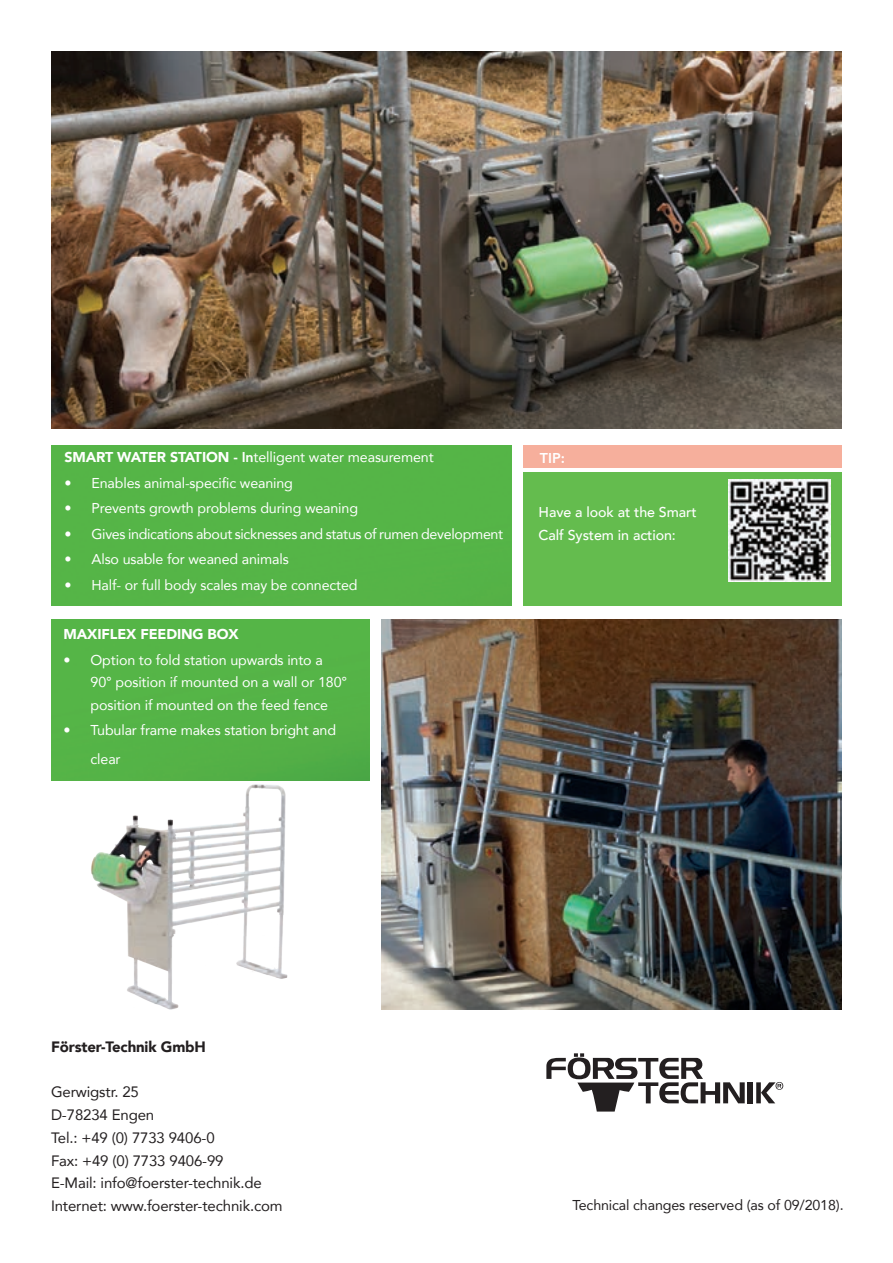
<style>
.page{position:relative;width:893px;height:1263px;background:#fff}
.page>*{position:absolute;margin:0;border:0;box-sizing:border-box;transform-origin:0 0}
.t1{font:15px/22.8px "Avenir LT Com";letter-spacing:-.01em;color:#231f20}
.t2{font:900 15px "Avenir LT Com";letter-spacing:-.01em;color:#231f20}
.t3{font:14.25px/22.5px "Avenir LT Com";letter-spacing:-.01em;color:#fff}
.t4{font:14.25px "Avenir LT Com";letter-spacing:-.01em;color:#231f20}
.t5{font:500 14.25px/22.5px "Avenir LT Com";letter-spacing:-.005em;color:#fff}
.t6{font:900 14.25px "Avenir LT Com";letter-spacing:-.01em;color:#fff}
.t7{font:800 14.25px "Avenir LT Com";color:#fff}
.s1{font-weight:900}
.s2{font-weight:800}
</style>
<div class="page">
<div style="left:523px;top:472px;width:319px;height:134px;background:#64bc4e"></div>
<img style="left:728px;top:479px;width:102px;height:102px">
<div style="left:51px;top:445px;width:460px;height:161px;background:#55b547"></div>
<img style="left:91px;top:784px;width:197px;height:226px">
<div style="left:51px;top:620px;width:319px;height:161px;background:#55b447"></div>
<div style="left:523px;top:445px;width:319px;height:23px;background:#f6af9c"></div>
<img style="left:382px;top:619px;width:459px;height:390px">
<img style="left:51px;top:51px;width:791px;height:378px">
<div style="left:748px;top:1082px;width:5px;height:21px;background:#231f20"></div>
<svg style="left:546px;top:1053px;width:199px;height:58px"></svg>
<svg style="left:756px;top:1082px;width:27px;height:21px"></svg>
<p class="t3" style="left:64px;top:446px;width:371px"><span class="s1">SMART WATER STATION</span> <span class="s2">- In</span>telligent water measurement</p>
<p class="t3" style="left:64px;top:471px;width:230px">• Enables animal-specific weaning</p>
<p class="t3" style="left:64px;top:497px;width:295px">• Prevents growth problems during weaning</p>
<p class="t3" style="left:64px;top:522px;width:440px">• Gives indications about sicknesses and status of rumen development</p>
<p class="t3" style="left:64px;top:548px;width:226px">• Also usable for weaned animals</p>
<p class="t3" style="left:64px;top:573px;width:295px">• Half- or full body scales may be connected</p>
<p class="t6" style="left:64px;top:625px;width:177px">MAXIFLEX FEEDING BOX</p>
<p class="t3" style="left:91px;top:648px;width:258px;text-indent:-27px">• Option to fold station upwards into a<br>90° position if mounted on a wall or 180° position if mounted on the feed fence</p>
<p class="t3" style="left:91px;top:716px;width:247px;line-height:28.5px;text-indent:-27px">• Tubular frame makes station bright and clear</p>
<p class="t7" style="left:540px;top:449px;width:27px">TIP:</p>
<p class="t5" style="left:539px;top:501px;width:160px">Have a look at the Smart<br>Calf System in action:</p>
<p class="t2" style="left:51px;top:1037px;width:156px">Förster-Technik GmbH</p>
<p class="t1" style="left:51px;top:1080px;width:233px">Gerwigstr. 25<br>D-78234 Engen<br>Tel.: +49 (0) 7733 9406-0<br>Fax: +49 (0) 7733 9406-99<br>E-Mail: info@foerster-technik.de<br>Internet: www.foerster-technik.com</p>
<p class="t4" style="left:572px;top:1196px;width:273px">Technical changes reserved (as of 09/2018).</p>
</div>
